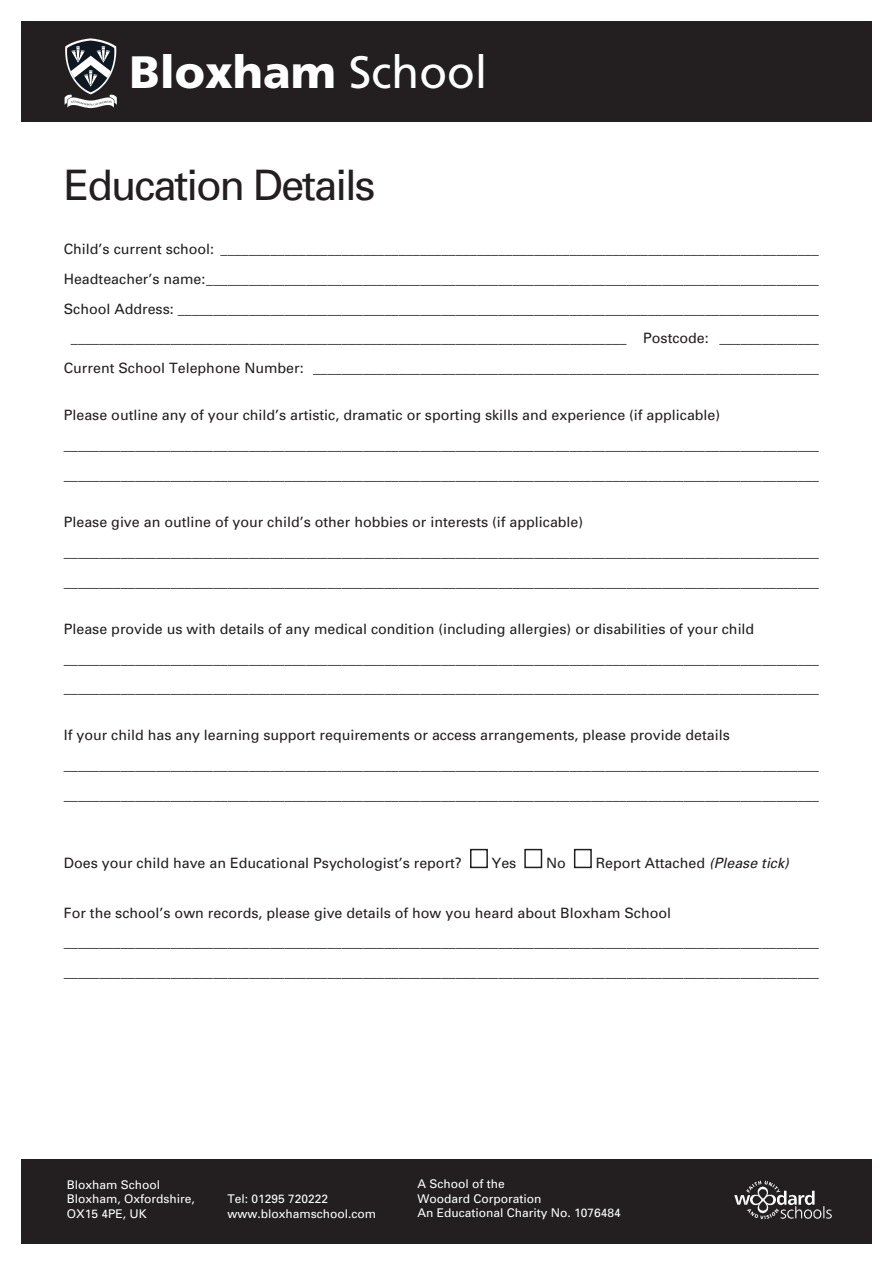
<style>
.page{position:relative;width:893px;height:1263px;background:#fff}
.page>*{position:absolute;margin:0;border:0;box-sizing:border-box;transform-origin:0 0}
.t1{font:900 45.3px "Frutiger";color:#fff}
.t2{font:42px "Univers";letter-spacing:-.05em;color:#231f20}
.t3{font:14.25px/29.8px "Univers";color:#231f20}
.t4{font:12px/14.4px "Univers";color:#fff}
.s1{font-weight:400}
.s2{font-style:italic}
</style>
<div class="page">
<div style="left:470px;top:849px;width:18px;height:19px;border:2px solid #231f20"></div>
<div style="left:524px;top:849px;width:18px;height:19px;border:2px solid #231f20"></div>
<div style="left:574px;top:849px;width:18px;height:19px;border:2px solid #231f20"></div>
<div style="left:21px;top:21px;width:851px;height:100px;background:#231f20"></div>
<svg style="left:64px;top:38px;width:53px;height:70px"></svg>
<div style="left:21px;top:1159px;width:851px;height:85px;background:#231f20"></div>
<img style="left:734px;top:1180px;width:98px;height:40px">
<h1 class="t1" style="left:130px;top:45px;width:359px">Bloxham <span class="s1">School</span></h1>
<h2 class="t2" style="left:64px;top:159px;width:313px">Education Details</h2>
<p class="t3" style="left:64px;top:234px;width:757px;text-align:center">Child’s current school: ____________________________________________________________________________________ Headteacher’s name:______________________________________________________________________________________ School Address: __________________________________________________________________________________________ ______________________________________________________________________________ Postcode: ______________ Current School Telephone Number: _______________________________________________________________________</p>
<p class="t3" style="left:64px;top:400px;width:757px">Please outline any of your child’s artistic, dramatic or sporting skills and experience (if applicable) __________________________________________________________________________________________________________ __________________________________________________________________________________________________________</p>
<p class="t3" style="left:64px;top:507px;width:757px">Please give an outline of your child’s other hobbies or interests (if applicable) __________________________________________________________________________________________________________ __________________________________________________________________________________________________________</p>
<p class="t3" style="left:64px;top:613px;width:757px">Please provide us with details of any medical condition (including allergies) or disabilities of your child __________________________________________________________________________________________________________ __________________________________________________________________________________________________________</p>
<p class="t3" style="left:64px;top:720px;width:757px">If your child has any learning support requirements or access arrangements, please provide details __________________________________________________________________________________________________________ __________________________________________________________________________________________________________</p>
<p class="t3" style="left:64px;top:848px;width:400px">Does your child have an Educational Psychologist’s report?</p>
<p class="t3" style="left:492px;top:848px;width:26px">Yes</p>
<p class="t3" style="left:546px;top:848px;width:21px">No</p>
<p class="t3" style="left:596px;top:848px;width:195px">Report Attached <span class="s2">(Please tick)</span></p>
<p class="t3" style="left:64px;top:897px;width:757px">For the school’s own records, please give details of how you heard about Bloxham School __________________________________________________________________________________________________________ __________________________________________________________________________________________________________</p>
<p class="t4" style="left:67px;top:1177px;width:130px">Bloxham School<br>Bloxham, Oxfordshire,<br>OX15 4PE, UK</p>
<p class="t4" style="left:227px;top:1192px;width:150px">Tel: 01295 720222 www.bloxhamschool.com</p>
<p class="t4" style="left:417px;top:1176px;width:205px">A School of the<br>Woodard Corporation<br>An Educational Charity No. 1076484</p>
</div>
